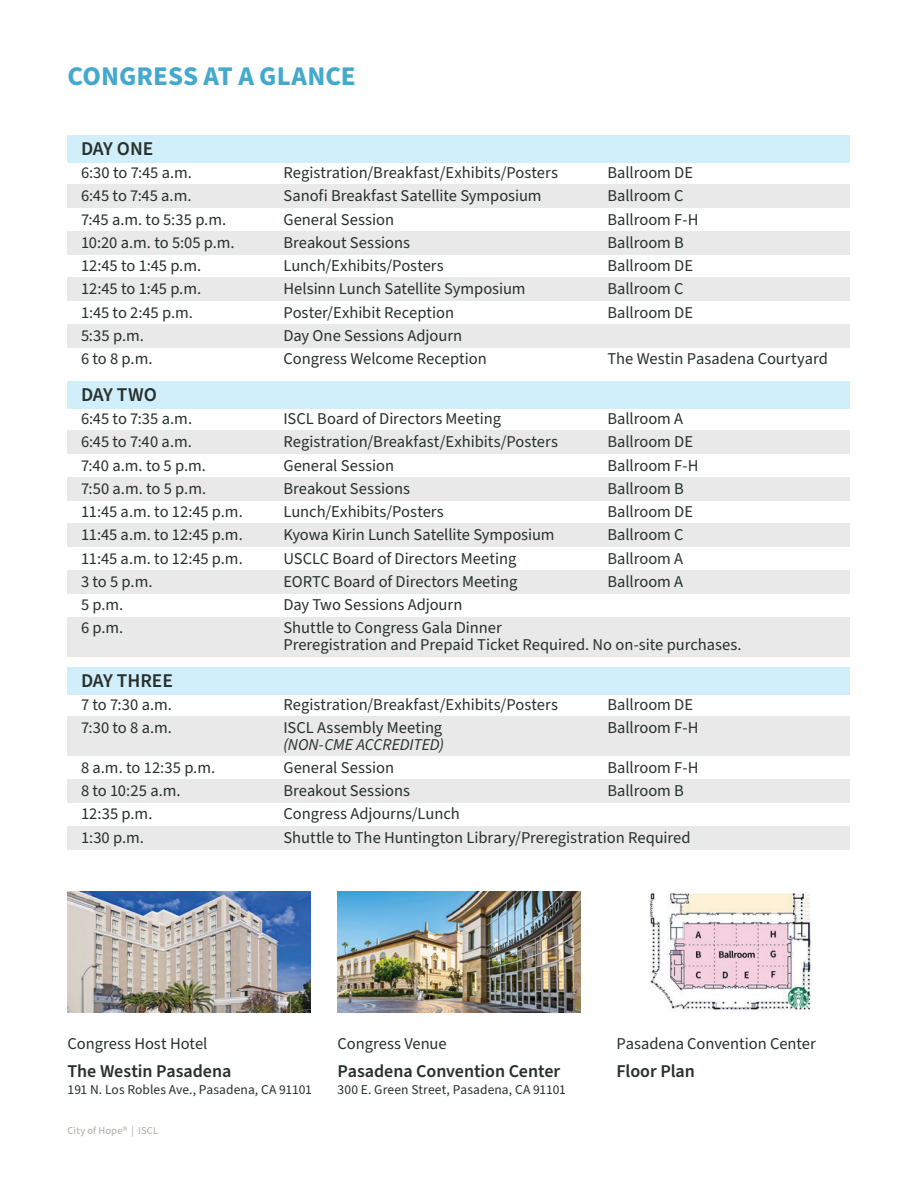
<style>
.page{position:relative;width:918px;height:1188px;background:#fff}
.page>*{position:absolute;margin:0;border:0;box-sizing:border-box;transform-origin:0 0}
.t1{font:700 27px "Source Sans Pro";color:#44a9cd}
.t2{font:600 19.5px "Source Sans Pro";letter-spacing:-.005em;color:#27302c}
.t3{font:600 18px "Source Sans Pro";letter-spacing:-.005em;color:#27302c}
.t4{font:16.5px/16.5px "Source Sans Pro";letter-spacing:-.005em;color:#27302c}
.t5{font:italic 16.5px "Source Sans Pro";letter-spacing:-.005em;color:#27302c}
.t6{font:13.5px "Source Sans Pro";letter-spacing:.005em;color:#27302c}
.t7{font:10.5px "Source Sans Pro";letter-spacing:.015em;color:#a9a9a4}
</style>
<div class="page">
<div style="left:68px;top:135px;width:782px;height:28px;background:#d1eefb"></div>
<div style="left:68px;top:185px;width:782px;height:23px;background:#e8e9e8"></div>
<div style="left:68px;top:231px;width:782px;height:24px;background:#e8e9e8"></div>
<div style="left:68px;top:278px;width:782px;height:23px;background:#e8e9e8"></div>
<div style="left:68px;top:324px;width:782px;height:24px;background:#e8e9e8"></div>
<div style="left:68px;top:381px;width:782px;height:28px;background:#d1eefb"></div>
<div style="left:68px;top:431px;width:782px;height:23px;background:#e8e9e8"></div>
<div style="left:68px;top:477px;width:782px;height:24px;background:#e8e9e8"></div>
<div style="left:68px;top:524px;width:782px;height:23px;background:#e8e9e8"></div>
<div style="left:68px;top:570px;width:782px;height:24px;background:#e8e9e8"></div>
<div style="left:68px;top:617px;width:782px;height:40px;background:#e8e9e8"></div>
<div style="left:68px;top:667px;width:782px;height:28px;background:#d1eefb"></div>
<div style="left:68px;top:716px;width:782px;height:40px;background:#e8e9e8"></div>
<div style="left:68px;top:779px;width:782px;height:24px;background:#e8e9e8"></div>
<div style="left:68px;top:826px;width:782px;height:23px;background:#e8e9e8"></div>
<img style="left:68px;top:891px;width:242px;height:122px">
<img style="left:338px;top:891px;width:242px;height:122px">
<img style="left:649px;top:893px;width:163px;height:119px">
<h1 class="t1" style="left:68px;top:58px;width:290px">CONGRESS AT A GLANCE</h1>
<p class="t2" style="left:81px;top:135px;width:74px">DAY ONE</p>
<p class="t4" style="left:81px;top:165px;width:113px">6:30 to 7:45 a.m.</p>
<p class="t4" style="left:284px;top:165px;width:276px">Registration/Breakfast/Exhibits/Posters</p>
<p class="t4" style="left:607px;top:165px;width:87px">Ballroom DE</p>
<p class="t4" style="left:81px;top:188px;width:112px">6:45 to 7:45 a.m.</p>
<p class="t4" style="left:284px;top:188px;width:260px">Sanofi Breakfast Satellite Symposium</p>
<p class="t4" style="left:607px;top:188px;width:78px">Ballroom C</p>
<p class="t4" style="left:81px;top:212px;width:147px">7:45 a.m. to 5:35 p.m.</p>
<p class="t4" style="left:284px;top:212px;width:112px">General Session</p>
<p class="t4" style="left:607px;top:212px;width:93px">Ballroom F-H</p>
<p class="t4" style="left:81px;top:235px;width:155px">10:20 a.m. to 5:05 p.m.</p>
<p class="t4" style="left:284px;top:235px;width:128px">Breakout Sessions</p>
<p class="t4" style="left:607px;top:235px;width:78px">Ballroom B</p>
<p class="t4" style="left:81px;top:258px;width:122px">12:45 to 1:45 p.m.</p>
<p class="t4" style="left:284px;top:258px;width:162px">Lunch/Exhibits/Posters</p>
<p class="t4" style="left:607px;top:258px;width:87px">Ballroom DE</p>
<p class="t4" style="left:81px;top:281px;width:122px">12:45 to 1:45 p.m.</p>
<p class="t4" style="left:284px;top:281px;width:244px">Helsinn Lunch Satellite Symposium</p>
<p class="t4" style="left:607px;top:281px;width:78px">Ballroom C</p>
<p class="t4" style="left:81px;top:305px;width:113px">1:45 to 2:45 p.m.</p>
<p class="t4" style="left:284px;top:305px;width:172px">Poster/Exhibit Reception</p>
<p class="t4" style="left:607px;top:305px;width:87px">Ballroom DE</p>
<p class="t4" style="left:81px;top:328px;width:64px">5:35 p.m.</p>
<p class="t4" style="left:284px;top:328px;width:180px">Day One Sessions Adjourn</p>
<p class="t4" style="left:81px;top:351px;width:73px">6 to 8 p.m.</p>
<p class="t4" style="left:284px;top:351px;width:205px">Congress Welcome Reception</p>
<p class="t4" style="left:608px;top:351px;width:222px">The Westin Pasadena Courtyard</p>
<p class="t2" style="left:81px;top:381px;width:77px">DAY TWO</p>
<p class="t4" style="left:81px;top:411px;width:113px">6:45 to 7:35 a.m.</p>
<p class="t4" style="left:284px;top:411px;width:219px">ISCL Board of Directors Meeting</p>
<p class="t4" style="left:607px;top:411px;width:77px">Ballroom A</p>
<p class="t4" style="left:81px;top:434px;width:112px">6:45 to 7:40 a.m.</p>
<p class="t4" style="left:284px;top:434px;width:276px">Registration/Breakfast/Exhibits/Posters</p>
<p class="t4" style="left:607px;top:434px;width:87px">Ballroom DE</p>
<p class="t4" style="left:81px;top:458px;width:127px">7:40 a.m. to 5 p.m.</p>
<p class="t4" style="left:284px;top:458px;width:112px">General Session</p>
<p class="t4" style="left:607px;top:458px;width:93px">Ballroom F-H</p>
<p class="t4" style="left:81px;top:481px;width:127px">7:50 a.m. to 5 p.m.</p>
<p class="t4" style="left:284px;top:481px;width:128px">Breakout Sessions</p>
<p class="t4" style="left:607px;top:481px;width:78px">Ballroom B</p>
<p class="t4" style="left:81px;top:504px;width:163px">11:45 a.m. to 12:45 p.m.</p>
<p class="t4" style="left:284px;top:504px;width:162px">Lunch/Exhibits/Posters</p>
<p class="t4" style="left:607px;top:504px;width:87px">Ballroom DE</p>
<p class="t4" style="left:81px;top:527px;width:163px">11:45 a.m. to 12:45 p.m.</p>
<p class="t4" style="left:284px;top:527px;width:273px">Kyowa Kirin Lunch Satellite Symposium</p>
<p class="t4" style="left:607px;top:527px;width:78px">Ballroom C</p>
<p class="t4" style="left:81px;top:551px;width:163px">11:45 a.m. to 12:45 p.m.</p>
<p class="t4" style="left:284px;top:551px;width:234px">USCLC Board of Directors Meeting</p>
<p class="t4" style="left:607px;top:551px;width:77px">Ballroom A</p>
<p class="t4" style="left:81px;top:574px;width:73px">3 to 5 p.m.</p>
<p class="t4" style="left:284px;top:574px;width:235px">EORTC Board of Directors Meeting</p>
<p class="t4" style="left:607px;top:574px;width:77px">Ballroom A</p>
<p class="t4" style="left:81px;top:597px;width:44px">5 p.m.</p>
<p class="t4" style="left:284px;top:597px;width:180px">Day Two Sessions Adjourn</p>
<p class="t4" style="left:81px;top:620px;width:44px">6 p.m.</p>
<p class="t4" style="left:284px;top:620px;width:460px">Shuttle to Congress Gala Dinner<br>Preregistration and Prepaid Ticket Required. No on-site purchases.</p>
<p class="t2" style="left:81px;top:667px;width:93px">DAY THREE</p>
<p class="t4" style="left:81px;top:697px;width:92px">7 to 7:30 a.m.</p>
<p class="t4" style="left:284px;top:697px;width:276px">Registration/Breakfast/Exhibits/Posters</p>
<p class="t4" style="left:607px;top:697px;width:87px">Ballroom DE</p>
<p class="t4" style="left:81px;top:720px;width:92px">7:30 to 8 a.m.</p>
<p class="t4" style="left:284px;top:720px;width:160px">ISCL Assembly Meeting</p>
<p class="t4" style="left:607px;top:720px;width:93px">Ballroom F-H</p>
<p class="t5" style="left:284px;top:733px;width:162px">(NON-CME ACCREDITED)</p>
<p class="t4" style="left:81px;top:760px;width:136px">8 a.m. to 12:35 p.m.</p>
<p class="t4" style="left:284px;top:760px;width:112px">General Session</p>
<p class="t4" style="left:607px;top:760px;width:93px">Ballroom F-H</p>
<p class="t4" style="left:81px;top:783px;width:101px">8 to 10:25 a.m.</p>
<p class="t4" style="left:284px;top:783px;width:128px">Breakout Sessions</p>
<p class="t4" style="left:607px;top:783px;width:78px">Ballroom B</p>
<p class="t4" style="left:81px;top:806px;width:73px">12:35 p.m.</p>
<p class="t4" style="left:284px;top:806px;width:178px">Congress Adjourns/Lunch</p>
<p class="t4" style="left:81px;top:830px;width:65px">1:30 p.m.</p>
<p class="t4" style="left:284px;top:830px;width:409px">Shuttle to The Huntington Library/Preregistration Required</p>
<p class="t4" style="left:68px;top:1036px;width:141px">Congress Host Hotel</p>
<p class="t3" style="left:68px;top:1059px;width:165px">The Westin Pasadena</p>
<p class="t6" style="left:68px;top:1080px;width:246px">191 N. Los Robles Ave., Pasadena, CA 91101</p>
<p class="t7" style="left:68px;top:1124px;width:92px">City of Hope® | ISCL</p>
<p class="t4" style="left:338px;top:1036px;width:111px">Congress Venue</p>
<p class="t3" style="left:338px;top:1059px;width:224px">Pasadena Convention Center</p>
<p class="t6" style="left:338px;top:1080px;width:230px">300 E. Green Street, Pasadena, CA 91101</p>
<p class="t4" style="left:616px;top:1036px;width:201px">Pasadena Convention Center</p>
<p class="t3" style="left:616px;top:1059px;width:80px">Floor Plan</p>
</div>
